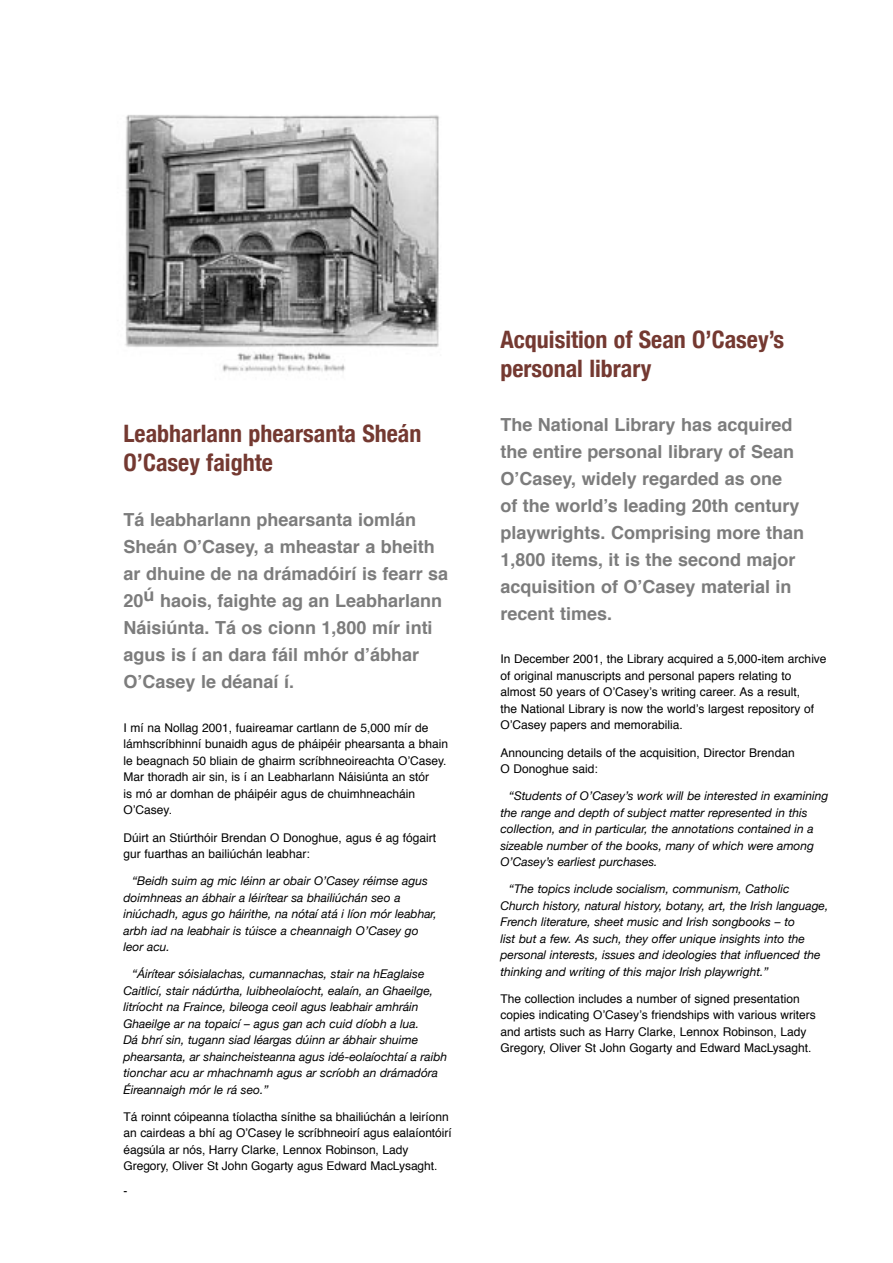
<style>
.page{position:relative;width:893px;height:1263px;background:#fff}
.page>*{position:absolute;margin:0;border:0;box-sizing:border-box;transform-origin:0 0}
.Story_Headline{font:700 condensed 24px/28.8px "Helvetica Neue";color:#743931}
.Story_Intro{font:700 18px/27px "Helvetica";color:#7c7c7c}
.Body_Text_italic{font:italic 12px/16.5px "Helvetica Neue";color:#000}
.Body_Text{font:12px/16.5px "Helvetica";color:#000}
</style>
<div class="page">
<img style="left:125px;top:115px;width:314px;height:257px">
<p class="Story_Headline" style="left:124px;top:418px;width:299px">Leabharlann phearsanta Sheán<br>O’Casey faighte</p>
<p class="Story_Intro" style="left:124px;top:507px;width:326px">Tá leabharlann phearsanta iomlán Sheán OʼCasey, a mheastar a bheith ar dhuine de na drámadóirí is fearr sa 20ú haois, faighte ag an Leabharlann Náisiúnta. Tá os cionn 1,800 mír inti agus is í an dara fáil mhór dʼábhar OʼCasey le déanaí í.</p>
<p class="Body_Text" style="left:124px;top:720px;width:326px">I mí na Nollag 2001, fuaireamar cartlann de 5,000 mír de lámhscríbhinní bunaidh agus de pháipéir phearsanta a bhain le beagnach 50 bliain de ghairm scríbhneoireachta OʼCasey.<br>Mar thoradh air sin, is í an Leabharlann Náisiúnta an stór<br>is mó ar domhan de pháipéir agus de chuimhneacháin OʼCasey.</p>
<p class="Body_Text" style="left:124px;top:830px;width:314px">Dúirt an Stiúrthóir Brendan O Donoghue, agus é ag fógairt gur fuarthas an bailiúchán leabhar:</p>
<p class="Body_Text_italic" style="left:124px;top:872px;width:315px;text-indent:9px">“Beidh suim ag mic léinn ar obair O’Casey réimse agus doimhneas an ábhair a léirítear sa bhailiúchán seo a iniúchadh, agus go háirithe, na nótaí atá i líon mór leabhar, arbh iad na leabhair is túisce a cheannaigh O’Casey go leor acu.</p>
<p class="Body_Text_italic" style="left:124px;top:965px;width:325px;text-indent:9px">“Áirítear sóisialachas, cumannachas, stair na hEaglaise Caitlicí, stair nádúrtha, luibheolaíocht, ealaín, an Ghaeilge, litríocht na Fraince, bileoga ceoil agus leabhair amhráin Ghaeilge ar na topaicí – agus gan ach cuid díobh a lua.<br>Dá bhrí sin, tugann siad léargas dúinn ar ábhair shuime phearsanta, ar shaincheisteanna agus idé-eolaíochtaí a raibh tionchar acu ar mhachnamh agus ar scríobh an drámadóra Éireannaigh mór le rá seo.”</p>
<p class="Body_Text" style="left:124px;top:1109px;width:330px">Tá roinnt cóipeanna tíolactha sínithe sa bhailiúchán a leiríonn an cairdeas a bhí ag OʼCasey le scríbhneoirí agus ealaíontóirí éagsúla ar nós, Harry Clarke, Lennox Robinson, Lady Gregory, Oliver St John Gogarty agus Edward MacLysaght.</p>
<p class="Body_Text" style="left:124px;top:1184px;width:5px">-</p>
<p class="Story_Headline" style="left:500px;top:324px;width:285px">Acquisition of Sean O’Casey’s personal library</p>
<p class="Story_Intro" style="left:500px;top:412px;width:305px">The National Library has acquired the entire personal library of Sean<br>OʼCasey, widely regarded as one<br>of the worldʼs leading 20th century playwrights. Comprising more than<br>1,800 items, it is the second major acquisition of OʼCasey material in recent times.</p>
<p class="Body_Text" style="left:500px;top:652px;width:328px">In December 2001, the Library acquired a 5,000-item archive of original manuscripts and personal papers relating to almost 50 years of OʼCaseyʼs writing career. As a result,<br>the National Library is now the worldʼs largest repository of OʼCasey papers and memorabilia.</p>
<p class="Body_Text" style="left:500px;top:745px;width:296px">Announcing details of the acquisition, Director Brendan<br>O Donoghue said:</p>
<p class="Body_Text_italic" style="left:500px;top:787px;width:329px;text-indent:9px">“Students of O’Casey’s work will be interested in examining the range and depth of subject matter represented in this collection, and in particular, the annotations contained in a sizeable number of the books, many of which were among O’Casey’s earliest purchases.</p>
<p class="Body_Text_italic" style="left:500px;top:880px;width:329px;text-indent:9px">“The topics include socialism, communism, Catholic Church history, natural history, botany, art, the Irish language, French literature, sheet music and Irish songbooks – to<br>list but a few. As such, they offer unique insights into the personal interests, issues and ideologies that influenced the thinking and writing of this major Irish playwright.”</p>
<p class="Body_Text" style="left:500px;top:991px;width:317px">The collection includes a number of signed presentation copies indicating OʼCaseyʼs friendships with various writers and artists such as Harry Clarke, Lennox Robinson, Lady Gregory, Oliver St John Gogarty and Edward MacLysaght.</p>
</div>
